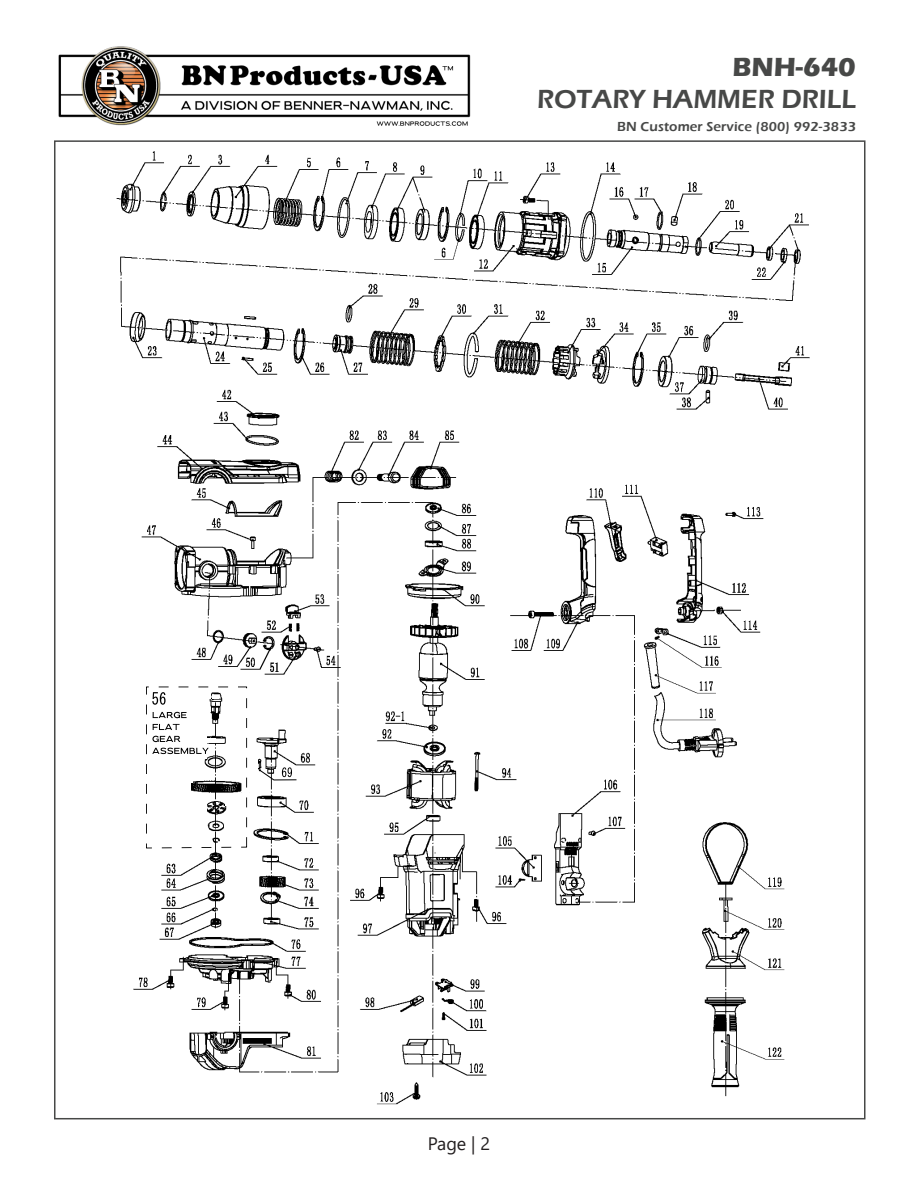
<style>
.page{position:relative;width:918px;height:1188px;background:#fff}
.page>*{position:absolute;margin:0;border:0;box-sizing:border-box;transform-origin:0 0}
.t1{font:600 27px "Eras ITC";color:#474847}
.t2{font:700 27px "Eras ITC";color:#474847}
.t3{font:18px "Segoe UI";color:#231f20}
.t4{font:600 13.5px "Eras ITC";letter-spacing:.01em;color:#474847}
</style>
<div class="page">
<img style="left:58px;top:46px;width:413px;height:80px">
<img style="left:116px;top:151px;width:694px;height:954px">
<div style="left:232px;top:757px;width:26px;height:20px;background:#fff"></div>
<svg style="left:258px;top:767px;width:39px;height:14px"></svg>
<div style="left:234px;top:791px;width:23px;height:19px;background:#fff;border-radius:50%"></div>
<div style="left:172px;top:676px;width:38px;height:22px;background:#fff"></div>
<div style="left:161px;top:797px;width:39px;height:64px;background:#fff"></div>
<svg style="left:146px;top:687px;width:101px;height:166px"></svg>
<h1 class="t2" style="left:733px;top:51px;width:125px">BNH-640</h1>
<h1 class="t1" style="left:537px;top:84px;width:320px">ROTARY HAMMER DRILL</h1>
<p class="t4" style="left:617px;top:119px;width:240px">BN Customer Service (800) 992-3833</p>
<h2 class="t3" style="left:428px;top:1127px;width:64px">Page | 2</h2>
</div>
